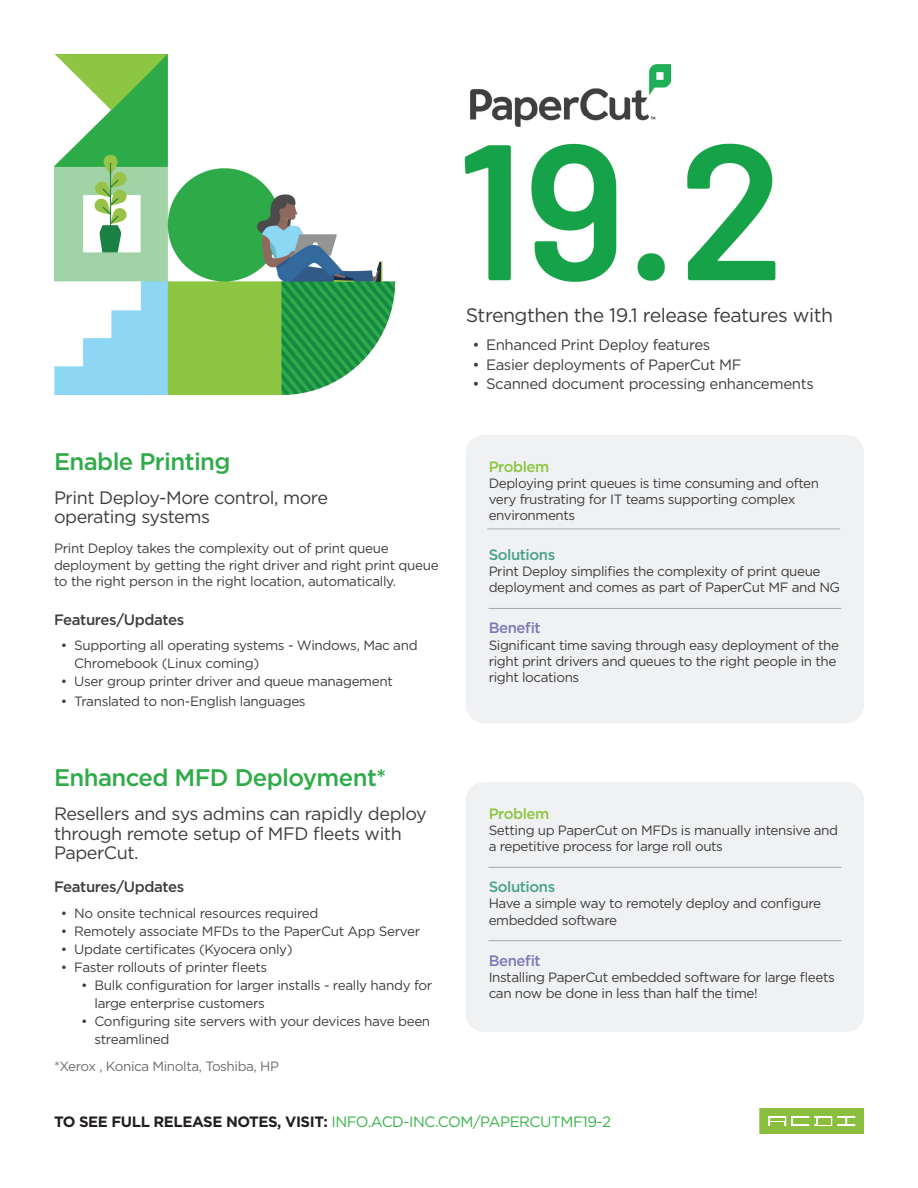
<style>
.page{position:relative;width:918px;height:1188px;background:#fff}
.page>*{position:absolute;margin:0;border:0;box-sizing:border-box;transform-origin:0 0}
.t1{font:500 24px "Gotham";letter-spacing:-.025em;color:#30ab49}
.t2{font:19.5px "Gotham";letter-spacing:-.025em;color:#3e3e3f}
.t3{font:18px/19.5px "Gotham";letter-spacing:-.025em;color:#3e3e3f}
.t4{font:15px "Gotham";letter-spacing:-.025em;color:#3e3e3f}
.t5{font:15px "Gotham";letter-spacing:-.03em;color:#38b54a}
.t6{font:500 15px "Gotham";letter-spacing:-.025em;color:#3e3e3f}
.t7{font:500 15px "Gotham";letter-spacing:-.03em;color:#49a38d}
.t8{font:500 15px "Gotham";letter-spacing:-.03em;color:#8cc642}
.t9{font:500 15px "Gotham";letter-spacing:-.03em;color:#7a7ab8}
.t10{font:13.5px/16.2px "Gotham";letter-spacing:-.03em;color:#3e3e3f}
.t11{font:13.5px "Gotham";letter-spacing:-.03em;color:#6c6d70}
.s1{font-weight:700;color:#231f20}
</style>
<div class="page">
<div style="left:466px;top:782px;width:398px;height:250px;background:#f0f1f2;border-radius:18px"></div>
<div style="left:466px;top:435px;width:398px;height:288px;background:#f0f1f2;border-radius:18px"></div>
<img style="left:464px;top:116px;width:312px;height:166px">
<img style="left:471px;top:64px;width:199px;height:62px">
<img style="left:54px;top:54px;width:342px;height:342px">
<hr style="left:488px;top:867px;width:353px;height:1px;background:#a8a9ad">
<hr style="left:487px;top:529px;width:353px;height:1px;background:#a8a9ad">
<hr style="left:488px;top:940px;width:353px;height:1px;background:#a8a9ad">
<hr style="left:488px;top:608px;width:353px;height:1px;background:#a8a9ad">
<svg style="left:759px;top:1108px;width:105px;height:26px;background:#99c657"></svg>
<h1 class="t1" style="left:54px;top:445px;width:178px">Enable Printing</h1>
<h3 class="t3" style="left:54px;top:487px;width:276px">Print Deploy-More control, more operating systems</h3>
<p class="t10" style="left:54px;top:540px;width:386px">Print Deploy takes the complexity out of print queue deployment by getting the right driver and right print queue to the right person in the right location, automatically.</p>
<p class="t6" style="left:54px;top:610px;width:132px">Features/Updates</p>
<p class="t10" style="left:74px;top:636px;width:345px;line-height:18px;text-indent:-14px">• Supporting all operating systems - Windows, Mac and<br>Chromebook (Linux coming)</p>
<p class="t10" style="left:61px;top:673px;width:334px">• User group printer driver and queue management</p>
<p class="t10" style="left:61px;top:693px;width:246px">• Translated to non-English languages</p>
<h1 class="t1" style="left:54px;top:762px;width:334px">Enhanced MFD Deployment*</h1>
<h3 class="t3" style="left:54px;top:804px;width:374px">Resellers and sys admins can rapidly deploy through remote setup of MFD fleets with<br>PaperCut.</h3>
<p class="t6" style="left:54px;top:877px;width:132px">Features/Updates</p>
<p class="t10" style="left:61px;top:905px;width:259px">• No onsite technical resources required</p>
<p class="t10" style="left:61px;top:923px;width:361px">• Remotely associate MFDs to the PaperCut App Server</p>
<p class="t10" style="left:61px;top:941px;width:233px">• Update certificates (Kyocera only)</p>
<p class="t10" style="left:61px;top:959px;width:208px">• Faster rollouts of printer fleets</p>
<p class="t10" style="left:94px;top:976px;width:339px;line-height:18px;text-indent:-14px">• Bulk configuration for larger installs - really handy for large enterprise customers</p>
<p class="t10" style="left:94px;top:1012px;width:337px;line-height:18px;text-indent:-14px">• Configuring site servers with your devices have been streamlined</p>
<p class="t11" style="left:54px;top:1057px;width:227px">*Xerox , Konica Minolta, Toshiba, HP</p>
<h2 class="t2" style="left:466px;top:302px;width:369px">Strengthen the 19.1 release features with</h2>
<p class="t4" style="left:472px;top:335px;width:239px">• Enhanced Print Deploy features</p>
<p class="t4" style="left:472px;top:355px;width:271px">• Easier deployments of PaperCut MF</p>
<p class="t4" style="left:472px;top:375px;width:343px">• Scanned document processing enhancements</p>
<p class="t8" style="left:489px;top:457px;width:62px">Problem</p>
<p class="t10" style="left:489px;top:475px;width:332px">Deploying print queues is time consuming and often very frustrating for IT teams supporting complex environments</p>
<p class="t7" style="left:489px;top:545px;width:68px">Solutions</p>
<p class="t10" style="left:489px;top:563px;width:353px">Print Deploy simplifies the complexity of print queue deployment and comes as part of PaperCut MF and NG</p>
<p class="t9" style="left:489px;top:618px;width:54px">Benefit</p>
<p class="t10" style="left:489px;top:636px;width:352px">Significant time saving through easy deployment of the right print drivers and queues to the right people in the right locations</p>
<p class="t8" style="left:489px;top:804px;width:62px">Problem</p>
<p class="t10" style="left:489px;top:822px;width:351px">Setting up PaperCut on MFDs is manually intensive and a repetitive process for large roll outs</p>
<p class="t7" style="left:489px;top:877px;width:68px">Solutions</p>
<p class="t10" style="left:489px;top:895px;width:334px">Have a simple way to remotely deploy and configure embedded software</p>
<p class="t9" style="left:489px;top:950px;width:54px">Benefit</p>
<p class="t10" style="left:489px;top:969px;width:348px">Installing PaperCut embedded software for large fleets can now be done in less than half the time!</p>
<p class="t5" style="left:54px;top:1112px;width:559px"><span class="s1">TO SEE FULL RELEASE NOTES, VISIT:</span> INFO.ACD-INC.COM/PAPERCUTMF19-2</p>
</div>
